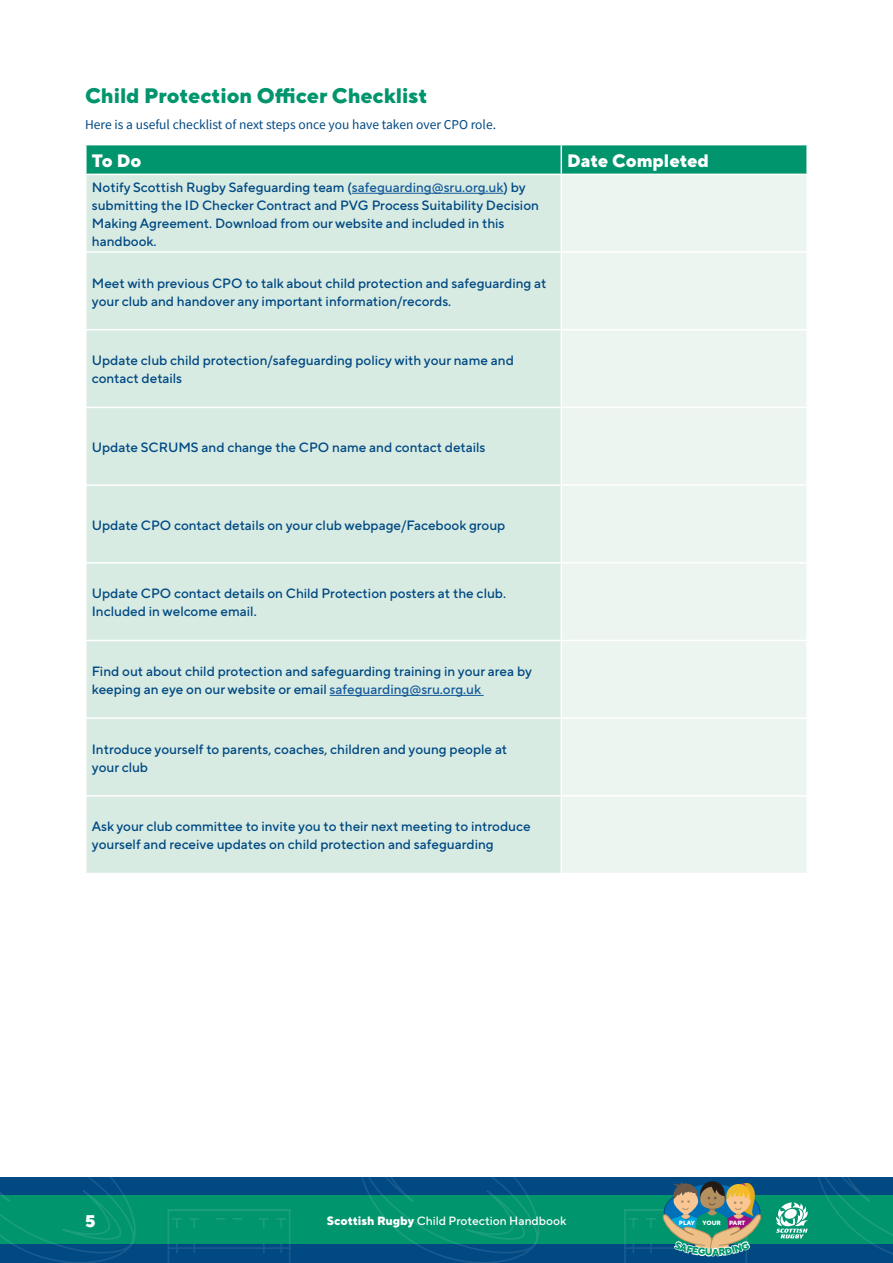
<style>
.page{position:relative;width:893px;height:1263px;background:#fff}
.page>*{position:absolute;margin:0;border:0;box-sizing:border-box;transform-origin:0 0}
.t1{font:800 21px "TT Norms Pro";color:#00956d}
.t2{font:800 18px "TT Norms Pro";color:#fff}
.t3{font:800 16.95px "TT Norms Pro";color:#fff}
.t4{font:500 13.5px/18px "TT Norms Pro";color:#004983}
.t5{font:13.5px "Source Sans Pro";color:#004983}
.t6{font:500 12px "TT Norms Pro";color:#fff}
.t7{font:800 6.15px "TT Norms Pro";color:#fff}
.s1{color:#165b9a}
.s2{font-weight:800}
</style>
<div class="page">
<svg style="left:0;top:1178px;width:893px;height:85px;background:#017477"></svg>
<svg style="left:776px;top:1202px;width:32px;height:36px"></svg>
<div style="left:87px;top:175px;width:474px;height:698px;background:#d8ebe2"></div>
<div style="left:562px;top:175px;width:244px;height:698px;background:#ecf5f0"></div>
<svg style="left:86px;top:145px;width:720px;height:29px;background:#099972"></svg>
<hr style="left:85px;top:251px;width:476px;height:2px;background:#fff">
<hr style="left:561px;top:251px;width:247px;height:2px;background:#fff">
<hr style="left:85px;top:329px;width:476px;height:1px;background:#fff">
<hr style="left:561px;top:329px;width:247px;height:1px;background:#fff">
<hr style="left:85px;top:407px;width:476px;height:1px;background:#fff">
<hr style="left:561px;top:407px;width:247px;height:1px;background:#fff">
<hr style="left:85px;top:484px;width:476px;height:2px;background:#fff">
<hr style="left:561px;top:484px;width:247px;height:2px;background:#fff">
<hr style="left:85px;top:562px;width:476px;height:1px;background:#fff">
<hr style="left:561px;top:562px;width:247px;height:1px;background:#fff">
<hr style="left:85px;top:640px;width:476px;height:1px;background:#fff">
<hr style="left:561px;top:640px;width:247px;height:1px;background:#fff">
<hr style="left:85px;top:717px;width:476px;height:2px;background:#fff">
<hr style="left:561px;top:717px;width:247px;height:2px;background:#fff">
<hr style="left:85px;top:795px;width:476px;height:1px;background:#fff">
<hr style="left:561px;top:795px;width:247px;height:1px;background:#fff">
<hr style="left:352px;top:193px;width:151px;height:1px;background:#165b9a">
<hr style="left:330px;top:695px;width:154px;height:1px;background:#165b9a">
<svg style="left:661px;top:1178px;width:102px;height:78px;background:#61847c"></svg>
<h1 class="t1" style="left:85px;top:80px;width:344px">Child Protection Officer Checklist</h1>
<p class="t5" style="left:85px;top:116px;width:413px">Here is a useful checklist of next steps once you have taken over CPO role.</p>
<h2 class="t2" style="left:92px;top:147px;width:51px">To Do</h2>
<h2 class="t2" style="left:567px;top:147px;width:143px">Date Completed</h2>
<p class="t4" style="left:92px;top:177px;width:449px">Notify Scottish Rugby Safeguarding team (<span class="s1">safeguarding@sru.org.uk</span>) by submitting the ID Checker Contract and PVG Process Suitability Decision Making Agreement. Download from our website and included in this handbook.</p>
<p class="t4" style="left:92px;top:273px;width:456px">Meet with previous CPO to talk about child protection and safeguarding at your club and handover any important information/records.</p>
<p class="t4" style="left:92px;top:350px;width:424px">Update club child protection/safeguarding policy with your name and contact details</p>
<p class="t4" style="left:92px;top:437px;width:395px">Update SCRUMS and change the CPO name and contact details</p>
<p class="t4" style="left:92px;top:515px;width:415px">Update CPO contact details on your club webpage/Facebook group</p>
<p class="t4" style="left:92px;top:583px;width:416px">Update CPO contact details on Child Protection posters at the club.<br>Included in welcome email.</p>
<p class="t4" style="left:92px;top:661px;width:442px">Find out about child protection and safeguarding training in your area by keeping an eye on our website or email <span class="s1">safeguarding@sru.org.uk</span></p>
<p class="t4" style="left:92px;top:739px;width:417px">Introduce yourself to parents, coaches, children and young people at your club</p>
<p class="t4" style="left:92px;top:817px;width:440px">Ask your club committee to invite you to their next meeting to introduce yourself and receive updates on child protection and safeguarding</p>
<p class="t3" style="left:85px;top:1208px;width:12px">5</p>
<p class="t6" style="left:327px;top:1212px;width:241px"><span class="s2">Scottish Rugby</span> Child Protection Handbook</p>
<p class="t7" style="left:679px;top:1218px;width:17px">PLAY</p>
<p class="t7" style="left:703px;top:1218px;width:20px">YOUR</p>
<p class="t7" style="left:729px;top:1218px;width:18px">PART</p>
</div>
